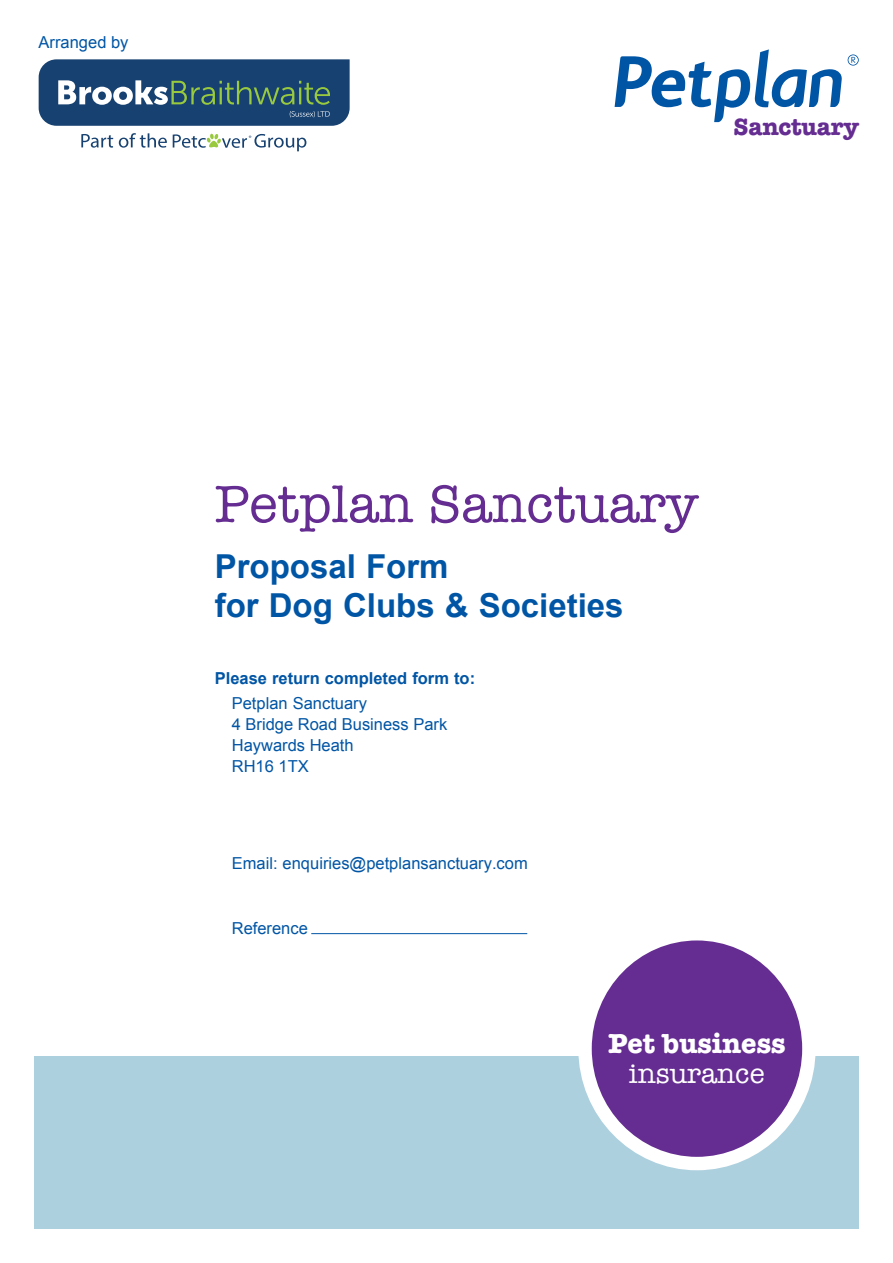
<style>
.page{position:relative;width:893px;height:1263px;background:#fff}
.page>*{position:absolute;margin:0;border:0;box-sizing:border-box;transform-origin:0 0}
.t1{font:54px "American Typewriter";color:#652d91}
.t2{font:700 33px/39px "Arial";color:#0155a5}
.t3{font:700 28.35px "American Typewriter";color:#fff}
.t4{font:28.35px "American Typewriter";color:#fff}
.t5{font:700 24.45px "American Typewriter";letter-spacing:-.01em;color:#652d91}
.t6{font:16.5px/21px "Arial";color:#0155a5}
.t7{font:700 16.5px "Arial";color:#0155a5}
</style>
<div class="page">
<svg style="left:848px;top:54px;width:11px;height:12px"></svg>
<svg style="left:615px;top:49px;width:227px;height:73px"></svg>
<div style="left:34px;top:1057px;width:825px;height:172px;background:#add0df"></div>
<div style="left:585px;top:934px;width:224px;height:229px;background:#652d91;border-radius:50%"></div>
<div style="left:578px;top:927px;width:238px;height:243px;border:13px solid #fff;border-radius:50%"></div>
<hr style="left:311px;top:933px;width:216px;height:1px;background:#0155a5">
<svg style="left:39px;top:59px;width:311px;height:67px;background:#315779"></svg>
<svg style="left:81px;top:133px;width:225px;height:18px"></svg>
<p class="t6" style="left:39px;top:32px;width:91px">Arranged by</p>
<h3 class="t5" style="left:733px;top:106px;width:127px">Sanctuary</h3>
<h1 class="t1" style="left:215px;top:463px;width:485px">Petplan Sanctuary</h1>
<h2 class="t2" style="left:215px;top:548px;width:410px">Proposal Form<br>for Dog Clubs &amp; Societies</h2>
<p class="t7" style="left:215px;top:667px;width:262px">Please return completed form to:</p>
<p class="t6" style="left:232px;top:693px;width:217px">Petplan Sanctuary<br>4 Bridge Road Business Park<br>Haywards Heath<br>RH16 1TX</p>
<p class="t6" style="left:232px;top:853px;width:298px">Email: enquiries@petplansanctuary.com</p>
<p class="t6" style="left:232px;top:918px;width:78px">Reference</p>
<h3 class="t3" style="left:608px;top:1019px;width:179px">Pet business</h3>
<h3 class="t4" style="left:629px;top:1052px;width:137px">insurance</h3>
</div>
